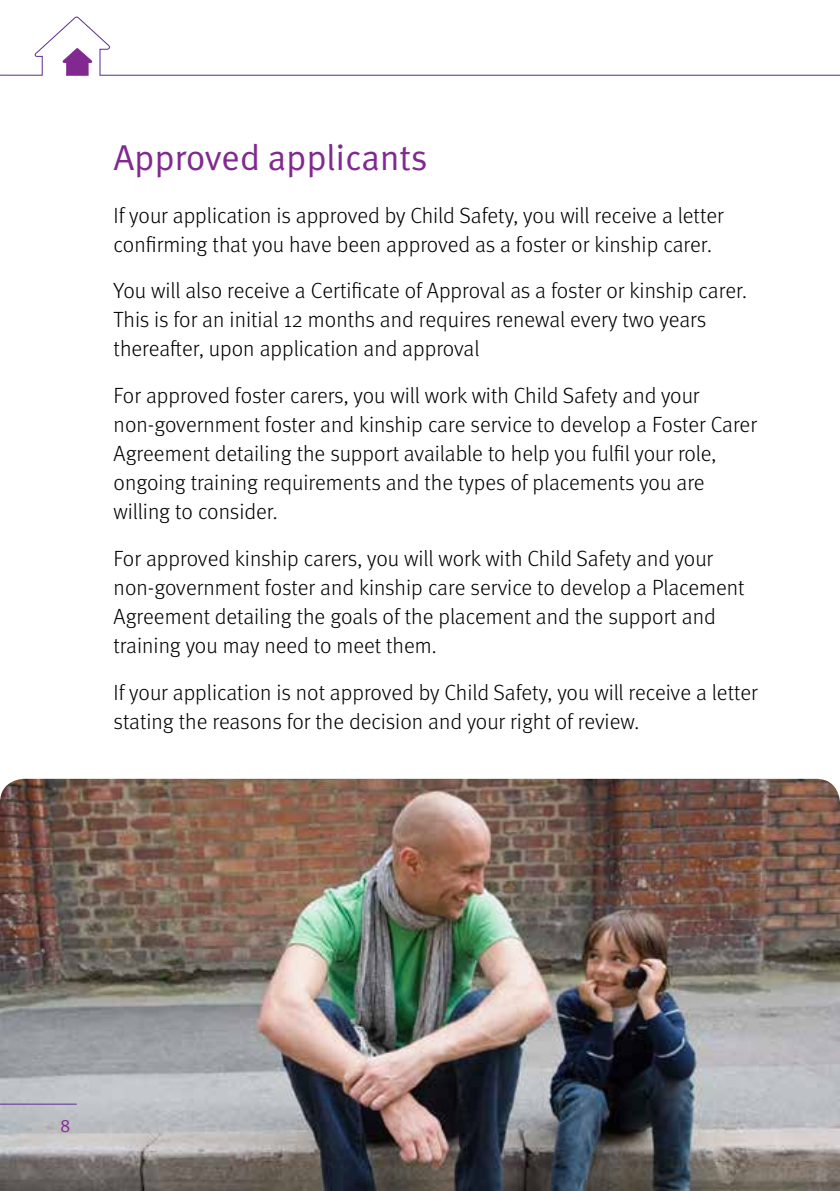
<style>
.page{position:relative;width:840px;height:1191px;background:#fff}
.page>*{position:absolute;margin:0;border:0;box-sizing:border-box;transform-origin:0 0}
.t1{font:36px "Meta OT Norm";letter-spacing:-.01em;color:#812990}
.t2{font:300 22px/29px "Meta OT";color:#000}
.t3{font:18px "Meta OT Norm";color:#812990}
</style>
<div class="page">
<img style="left:0;top:779px;width:839px;height:412px">
<hr style="left:0;top:1103px;width:76px;height:1px;background:#5c2d91">
<hr style="left:99px;top:75px;width:740px;height:1px;background:#5c2d91">
<svg style="left:0;top:16px;width:111px;height:60px"></svg>
<h1 class="t1" style="left:114px;top:136px;width:315px">Approved applicants</h1>
<p class="t2" style="left:114px;top:201px;width:611px">If your application is approved by Child Safety, you will receive a letter confirming that you have been approved as a foster or kinship carer.</p>
<p class="t2" style="left:114px;top:276px;width:634px">You will also receive a Certificate of Approval as a foster or kinship carer.<br>This is for an initial 12 months and requires renewal every two years thereafter, upon application and approval</p>
<p class="t2" style="left:114px;top:381px;width:644px">For approved foster carers, you will work with Child Safety and your non-government foster and kinship care service to develop a Foster Carer Agreement detailing the support available to help you fulfil your role, ongoing training requirements and the types of placements you are willing to consider.</p>
<p class="t2" style="left:114px;top:544px;width:632px">For approved kinship carers, you will work with Child Safety and your non-government foster and kinship care service to develop a Placement Agreement detailing the goals of the placement and the support and training you may need to meet them.</p>
<p class="t2" style="left:114px;top:678px;width:645px">If your application is not approved by Child Safety, you will receive a letter stating the reasons for the decision and your right of review.</p>
<p class="t3" style="left:60px;top:1114px;width:12px">8</p>
</div>
